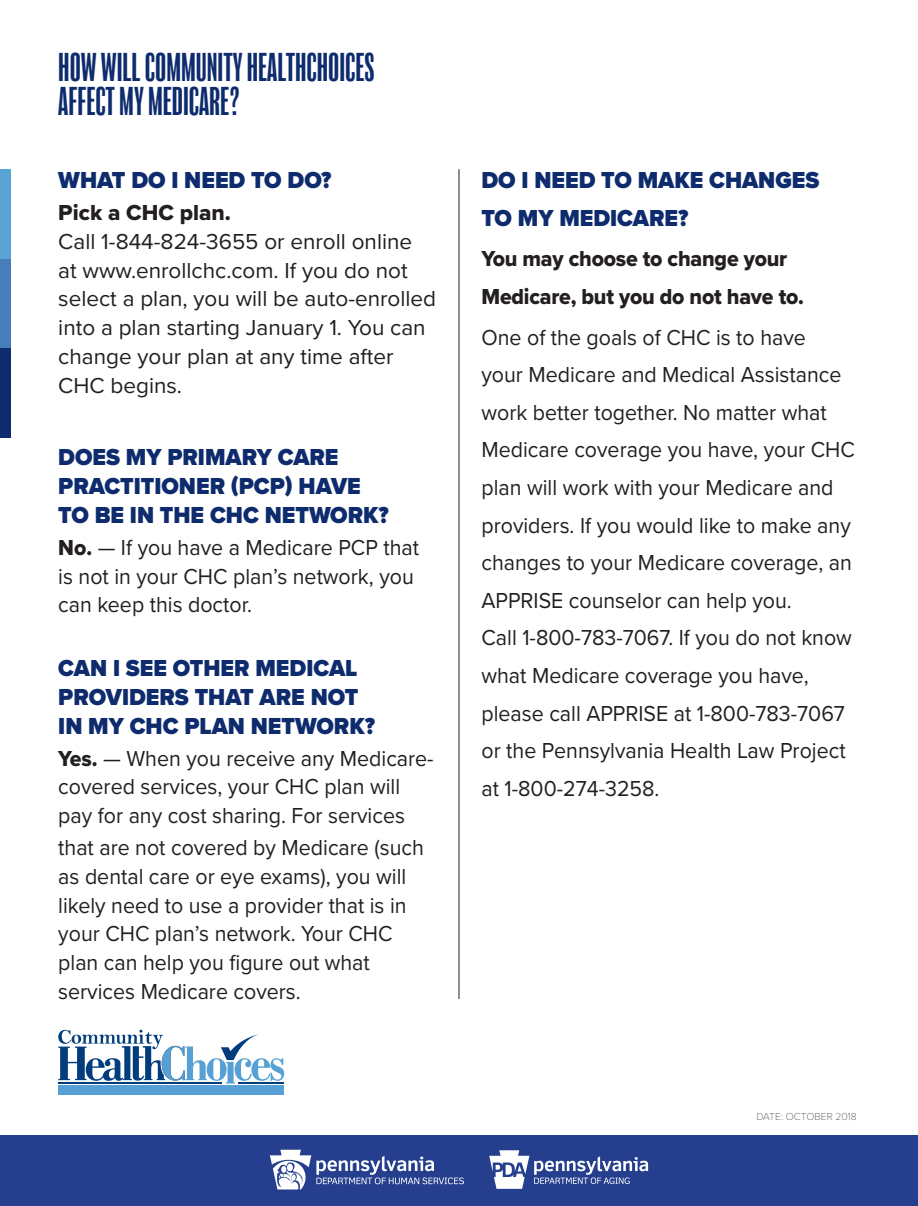
<style>
.page{position:relative;width:918px;height:1206px;background:#fff}
.page>*{position:absolute;margin:0;border:0;box-sizing:border-box;transform-origin:0 0}
.t1{font:extra-condensed 37.05px/34.2px "Balboa";color:#0d2b6d}
.t2{font:900 24px/28.8px "Proxima Nova";color:#0d2b6d;scale:.95 1}
.t3{font:22.5px/37.7px "Proxima Nova";color:#231f20;scale:.95 1}
.t4{font:22.5px/28.8px "Proxima Nova";color:#231f20}
.t5{font:22.5px/37.7px "Proxima Nova Extrabld";letter-spacing:-.01em;color:#231f20;scale:.95 1}
.t6{font:100 10.5px "Proxima Nova T";color:#231f20}
.s1{font-family:"Proxima Nova Extrabld"}
</style>
<div class="page">
<div style="left:0;top:1136px;width:918px;height:70px;background:#253f8e"></div>
<svg style="left:270px;top:1150px;width:194px;height:39px"></svg>
<div style="left:287px;top:1164px;width:6px;height:7px;background:#fff;border-radius:50%"></div>
<svg style="left:489px;top:1150px;width:159px;height:39px"></svg>
<div style="left:58px;top:1086px;width:226px;height:9px;background:#56a0d5"></div>
<svg style="left:58px;top:1030px;width:226px;height:54px"></svg>
<div style="left:0;top:348px;width:10px;height:90px;background:#0d2b6d"></div>
<div style="left:0;top:259px;width:10px;height:89px;background:#487dbc"></div>
<div style="left:0;top:169px;width:10px;height:90px;background:#58a5d5"></div>
<hr style="left:459px;top:169px;width:1px;height:830px;background:#231f20">
<p class="t1" style="left:58px;top:51px;width:318px">HOW WILL COMMUNITY HEALTHCHOICES<br>AFFECT MY MEDICARE?</p>
<p class="t2" style="left:58px;top:166px;width:289px">WHAT DO I NEED TO DO?</p>
<p class="t4" style="left:58px;top:197px;width:379px"><span class="s1">Pick a CHC plan.<br></span>Call 1-844-824-3655 or enroll online at www.enrollchc.com. If you do not select a plan, you will be auto-enrolled into a plan starting January 1. You can change your plan at any time after<br>CHC begins.</p>
<p class="t2" style="left:58px;top:443px;width:349px">DOES MY PRIMARY CARE<br>PRACTITIONER (PCP) HAVE<br>TO BE IN THE CHC NETWORK?</p>
<p class="t3" style="left:58px;top:532px;width:381px;line-height:28.8px"><span class="s1">No.</span> — If you have a Medicare PCP that is not in your CHC plan’s network, you can keep this doctor.</p>
<p class="t2" style="left:58px;top:654px;width:335px">CAN I SEE OTHER MEDICAL<br>PROVIDERS THAT ARE NOT<br>IN MY CHC PLAN NETWORK?</p>
<p class="t3" style="left:58px;top:743px;width:397px;line-height:28.8px"><span class="s1">Yes.</span> — When you receive any Medicare&shy;covered services, your CHC plan will pay for any cost sharing. For services</p>
<p class="t3" style="left:58px;top:832px;width:386px;line-height:28.8px">that are not covered by Medicare (such as dental care or eye exams), you will likely need to use a provider that is in your CHC plan’s network. Your CHC plan can help you figure out what services Medicare covers.</p>
<p class="t2" style="left:482px;top:161px;width:357px;line-height:37.7px">DO I NEED TO MAKE CHANGES<br>TO MY MEDICARE?</p>
<p class="t5" style="left:482px;top:240px;width:341px">You may choose to change your<br>Medicare, but you do not have to.</p>
<p class="t3" style="left:482px;top:317px;width:394px">One of the goals of CHC is to have<br>your Medicare and Medical Assistance work better together. No matter what Medicare coverage you have, your CHC plan will work with your Medicare and providers. If you would like to make any changes to your Medicare coverage, an APPRISE counselor can help you.<br>Call 1-800-783-7067. If you do not know what Medicare coverage you have, please call APPRISE at 1-800-783-7067 or the Pennsylvania Health Law Project at 1-800-274-3258.</p>
<p class="t6" style="left:757px;top:1109px;width:102px">DATE: OCTOBER 2018</p>
</div>
